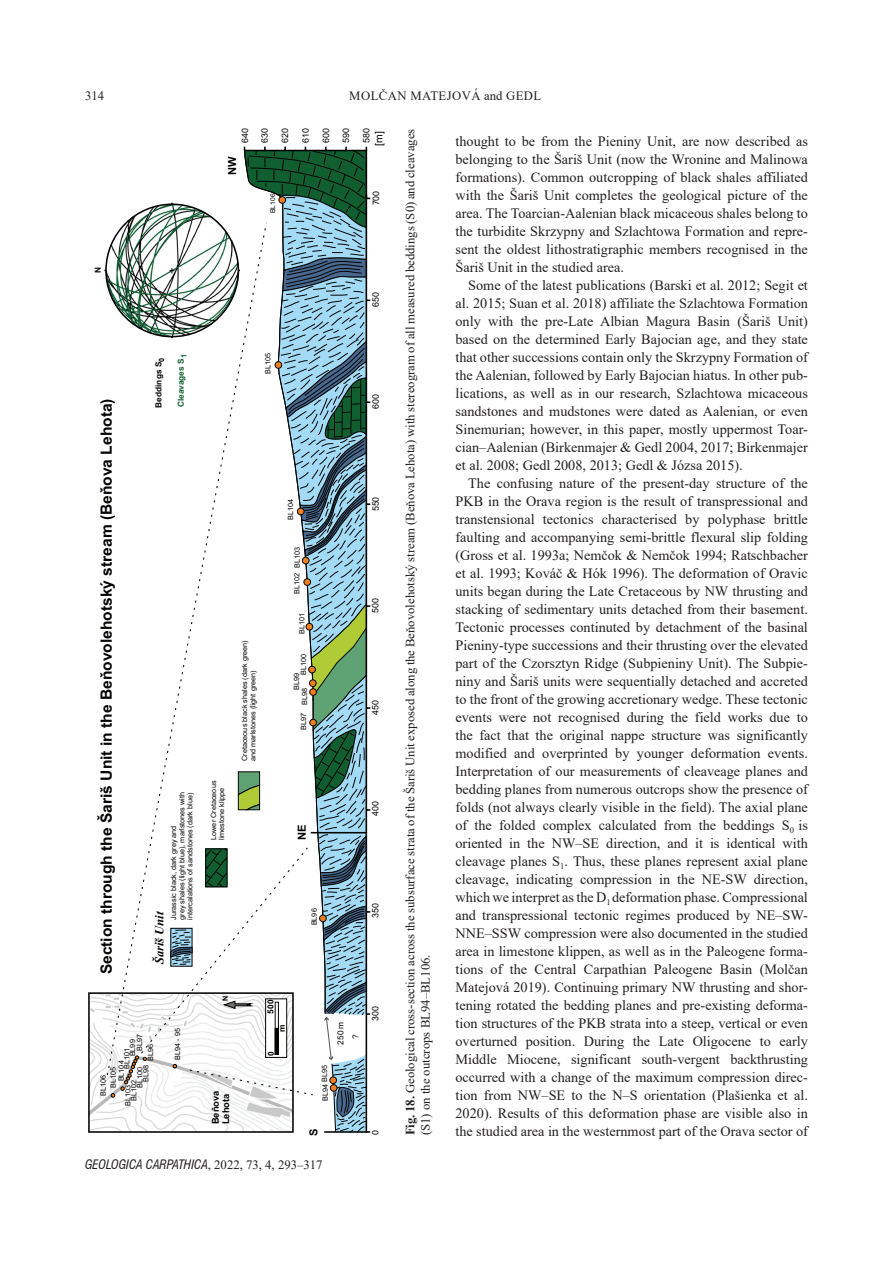
<style>
.page{position:relative;width:893px;height:1263px;background:#fff}
.page>*{position:absolute;margin:0;border:0;box-sizing:border-box;transform-origin:0 0}
.t1{font:700 15.6px "Arial";color:#040503}
._09_body_text{font:14.25px/18px "Times New Roman";color:#231f20;text-align:justify}
._10_figure___table{font:12.75px "Times New Roman";color:#231f20}
.t2{font:italic condensed 12.75px "Swiss 721 BT";color:#231f20}
._10_figure___table-2{font:12.75px "Times New Roman";letter-spacing:.035em;color:#231f20}
.t3{font:italic 700 12.45px "Times New Roman";color:#040503}
.t4{font:700 11.1px "Arial";color:#040503}
.t5{font:10.35px "Arial";color:#040503}
.t6{font:700 9.3px/10.5px "Arial";color:#040503}
.t7{font:8.85px "Arial";color:#040503}
.t8{font:700 8.25px "Arial";color:#040503}
.t9{font:700 8.25px "Arial";color:#115f31}
.t10{font:8.25px "Arial";color:#040503}
.t11{font:7.35px/8.1px "Arial";color:#040503}
.t12{font:700 7.35px "Arial";color:#040503}
.t13{font:700 7.35px "Arial";color:#115f31}
.t14{font:6.6px "Arial";color:#040503}
.s1{font-family:"Times New Roman";font-style:normal;font-stretch:normal}
.s2{font-weight:700}
</style>
<div class="page">
<img style="left:91px;top:995px;width:13px;height:135px">
<svg style="left:104px;top:147px;width:266px;height:986px"></svg>
<svg style="left:106px;top:222px;width:208px;height:874px"></svg>
<p class="_10_figure___table" style="left:85px;top:87px;width:21px">314</p>
<p class="_10_figure___table-2" style="left:349px;top:87px;width:194px">MOLČAN MATEJOVÁ and GEDL</p>
<p class="t7" style="left:242px;top:143px;width:16px;rotate:-90deg">640</p>
<p class="t7" style="left:261px;top:143px;width:16px;rotate:-90deg">630</p>
<p class="t7" style="left:282px;top:143px;width:16px;rotate:-90deg">620</p>
<p class="t7" style="left:302px;top:143px;width:16px;rotate:-90deg">610</p>
<p class="t7" style="left:323px;top:143px;width:16px;rotate:-90deg">600</p>
<p class="t7" style="left:343px;top:143px;width:16px;rotate:-90deg">590</p>
<p class="t7" style="left:363px;top:143px;width:16px;rotate:-90deg">580</p>
<p class="t5" style="left:375px;top:146px;width:16px;rotate:-90deg">[m]</p>
<p class="t4" style="left:226px;top:175px;width:20px;rotate:-90deg">NW</p>
<p class="t14" style="left:270px;top:213px;width:21px;rotate:-90deg">BL106</p>
<p class="t7" style="left:373px;top:205px;width:16px;rotate:-90deg">700</p>
<p class="t8" style="left:93px;top:273px;width:8px;rotate:-90deg">N</p>
<p class="t7" style="left:372px;top:307px;width:16px;rotate:-90deg">650</p>
<p class="t1" style="left:97px;top:974px;width:578px;rotate:-90deg">Section through the Šariš Unit in the Beňovolehotský stream (Beňova Lehota)</p>
<p class="t13" style="left:180px;top:358px;width:6px;rotate:-90deg">1</p>
<p class="t12" style="left:157px;top:362px;width:6px;rotate:-90deg">0</p>
<p class="t8" style="left:154px;top:408px;width:47px;rotate:-90deg">Beddings S</p>
<p class="t9" style="left:176px;top:407px;width:51px;rotate:-90deg">Cleavage S</p>
<p class="t9" style="left:176px;top:371px;width:6px;rotate:-90deg">s</p>
<p class="t11" style="left:178px;top:920px;width:129px;rotate:-90deg">grey shales light blue), marlstones with intercalations of sandstones (dark blue)</p>
<p class="t11" style="left:210px;top:840px;width:61px;rotate:-90deg">Lower Cretaceous limestone klippe</p>
<p class="t11" style="left:170px;top:880px;width:57px;text-indent:-39px;rotate:-90deg">Jurassic black, dark grey and (</p>
<p class="t3" style="left:152px;top:964px;width:54px;rotate:-90deg">Šariš Unit</p>
<p class="t12" style="left:221px;top:1001px;width:7px;rotate:-90deg">N</p>
<p class="t11" style="left:136px;top:1051px;width:18px;rotate:-90deg">BL97</p>
<p class="t11" style="left:129px;top:1056px;width:18px;rotate:-90deg">BL99</p>
<p class="t11" style="left:125px;top:1106px;width:23px;rotate:-90deg">BL103</p>
<p class="t11" style="left:147px;top:1061px;width:18px;rotate:-90deg">BL96</p>
<p class="t11" style="left:124px;top:1069px;width:23px;rotate:-90deg">BL101</p>
<p class="t11" style="left:118px;top:1081px;width:23px;rotate:-90deg">BL104</p>
<p class="t11" style="left:142px;top:1081px;width:18px;rotate:-90deg">BL98</p>
<p class="t11" style="left:110px;top:1088px;width:23px;rotate:-90deg">BL105</p>
<p class="t11" style="left:136px;top:1088px;width:23px;rotate:-90deg">BL100</p>
<p class="t11" style="left:100px;top:1096px;width:23px;rotate:-90deg">BL106</p>
<p class="t11" style="left:131px;top:1101px;width:23px;rotate:-90deg">BL102</p>
<p class="t11" style="left:174px;top:1060px;width:33px;rotate:-90deg">BL94 - 95</p>
<p class="t6" style="left:210px;top:1124px;width:35px;rotate:-90deg">Beňova<br>Lehota</p>
<p class="t11" style="left:264px;top:373px;width:23px;rotate:-90deg">BL105</p>
<p class="t11" style="left:241px;top:761px;width:122px;rotate:-90deg">Cretaceous black shales (dark green) and marlstones (light green)</p>
<p class="t11" style="left:287px;top:520px;width:23px;rotate:-90deg">BL104</p>
<p class="t11" style="left:294px;top:568px;width:23px;rotate:-90deg">BL103</p>
<p class="t11" style="left:294px;top:594px;width:23px;rotate:-90deg">BL102</p>
<p class="t11" style="left:299px;top:633px;width:23px;rotate:-90deg">BL101</p>
<p class="t11" style="left:294px;top:675px;width:23px;line-height:6.9px;text-indent:-15px;rotate:-90deg">BL99<br>BL100</p>
<p class="t11" style="left:301px;top:730px;width:43px;rotate:-90deg">BL97 BL98</p>
<p class="t4" style="left:296px;top:840px;width:17px;rotate:-90deg">NE</p>
<p class="t11" style="left:311px;top:925px;width:18px;rotate:-90deg">BL96</p>
<p class="t8" style="left:266px;top:1014px;width:15px;rotate:-90deg">500</p>
<p class="t8" style="left:277px;top:1031px;width:9px;rotate:-90deg">m</p>
<p class="t8" style="left:266px;top:1055px;width:6px;rotate:-90deg">0</p>
<p class="t11" style="left:322px;top:1100px;width:37px;rotate:-90deg">BL94 BL95</p>
<p class="t4" style="left:307px;top:1135px;width:9px;rotate:-90deg">S</p>
<p class="t2" style="left:85px;top:1157px;width:239px">GEOLOGICA CARPATHICA<span class="s1">, 2022, 73, 4, 293–317</span></p>
<p class="t10" style="left:338px;top:1045px;width:25px;rotate:-90deg">250 m</p>
<p class="t10" style="left:353px;top:1039px;width:6px;rotate:-90deg">?</p>
<p class="t7" style="left:372px;top:409px;width:16px;rotate:-90deg">600</p>
<p class="t7" style="left:372px;top:511px;width:16px;rotate:-90deg">550</p>
<p class="t7" style="left:372px;top:613px;width:16px;rotate:-90deg">500</p>
<p class="t7" style="left:372px;top:715px;width:16px;rotate:-90deg">450</p>
<p class="t7" style="left:372px;top:816px;width:16px;rotate:-90deg">400</p>
<p class="t7" style="left:372px;top:918px;width:16px;rotate:-90deg">350</p>
<p class="t7" style="left:372px;top:1021px;width:16px;rotate:-90deg">300</p>
<p class="t7" style="left:372px;top:1134px;width:6px;rotate:-90deg">0</p>
<p class="_10_figure___table" style="left:401px;top:1135px;width:1008px;rotate:-90deg"><span class="s2">Fig. 18.</span> Geological cross-section across the subsurface strata of the Šariš Unit exposed along the Beňovolehotský stream (Beňova Lehota) with stereogram of all measured beddings (S0) and cleavages</p>
<p class="_10_figure___table" style="left:417px;top:1135px;width:182px;rotate:-90deg">(S1) on the outcrops BL94–BL106.</p>
<p class="_09_body_text" style="left:455px;top:131px;width:354px">thought to be from the Pieniny Unit, are now described as belonging to the Šariš Unit (now the Wronine and Malinowa formations). Common outcropping of black shales affiliated with the Šariš Unit completes the geological picture of the area. The Toarcian-Aalenian black micaceous shales belong to the turbidite Skrzypny and Szlachtowa Formation and repre&shy;sent the oldest lithostratigraphic members recognised in the Šariš Unit in the studied area.</p>
<p class="_09_body_text" style="left:455px;top:275px;width:354px;text-indent:13px">Some of the latest publications (Barski et al. 2012; Segit et al. 2015; Suan et al. 2018) affiliate the Szlachtowa Formation only with the pre-Late Albian Magura Basin (Šariš Unit) based on the determined Early Bajocian age, and they state that other successions contain only the Skrzypny Formation of the Aalenian, followed by Early Bajocian hiatus. In other pub&shy;lications, as well as in our research, Szlachtowa micaceous sandstones and mudstones were dated as Aalenian, or even Sinemurian; however, in this paper, mostly uppermost Toar&shy;cian–Aalenian (Birkenmajer &amp; Gedl 2004, 2017; Birkenmajer et al. 2008; Gedl 2008, 2013; Gedl &amp; Józsa 2015).</p>
<p class="_09_body_text" style="left:455px;top:473px;width:354px;text-indent:13px">The confusing nature of the present-day structure of the PKB in the Orava region is the result of transpressional and transtensional tectonics characterised by polyphase brittle faulting and accompanying semi-brittle flexural slip folding (Gross et al. 1993a; Nemčok &amp; Nemčok 1994; Ratschbacher et al. 1993; Kováč &amp; Hók 1996). The deformation of Oravic units began during the Late Cretaceous by NW thrusting and stacking of sedimentary units detached from their basement.<br>Tectonic processes continuted by detachment of the basinal Pieniny-type successions and their thrusting over the elevated part of the Czorsztyn Ridge (Subpieniny Unit). The Subpie&shy;niny and Šariš units were sequentially detached and accreted to the front of the growing accretionary wedge. These tectonic events were not recognised during the field works due to the fact that the original nappe structure was significantly modified and overprinted by younger deformation events.<br>Interpretation of our measurements of cleaveage planes and bedding planes from numerous outcrops show the presence of folds (not always clearly visible in the field). The axial plane of the folded complex calculated from the beddings S<sub>0</sub> is oriented in the NW–SE direction, and it is identical with cleavage planes S<sub>1</sub>. Thus, these planes represent axial plane cleavage, indicating compression in the NE-SW direction, which we interpret as the D<sub>1</sub> deformation phase. Compressional and transpressional tectonic regimes produced by NE–SW-NNE–SSW compression were also documented in the studied area in limestone klippen, as well as in the Paleogene forma&shy;tions of the Central Carpathian Paleogene Basin (Molčan Matejová 2019). Continuing primary NW thrusting and shor&shy;tening rotated the bedding planes and pre-existing deforma&shy;tion structures of the PKB strata into a steep, vertical or even overturned position. During the Late Oligocene to early Middle Miocene, significant south-vergent backthrusting occurred with a change of the maximum compression direc&shy;tion from NW–SE to the N–S orientation (Plašienka et al.<br>2020). Results of this deformation phase are visible also in</p>
<p class="_09_body_text" style="left:455px;top:1121px;width:354px">the studied area in the westernmost part of the Orava sector of</p>
</div>
